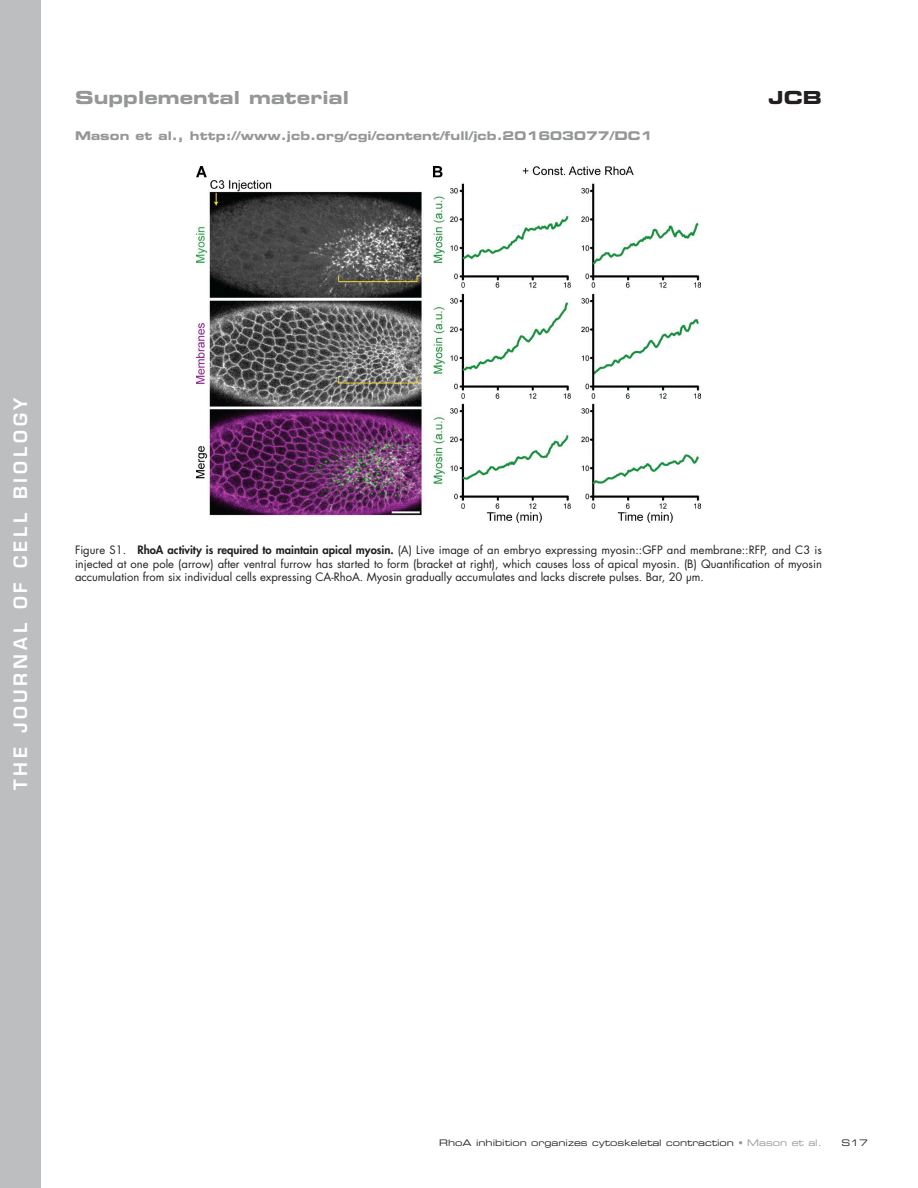
<style>
.page{position:relative;width:918px;height:1188px;background:#fff}
.page>*{position:absolute;margin:0;border:0;box-sizing:border-box;transform-origin:0 0}
.t1{font:600 18px "Eurostile LT Std";letter-spacing:.205em;color:#fff}
.t2{font:18px "Eurostile LT Std Bold Ex 2";letter-spacing:.005em;color:#949698}
.t3{font:18px "Eurostile LT Std Bold Ex 2";color:#231f20}
.t4{font:12px "Eurostile LT Std Bold Ex 2";letter-spacing:.005em;color:#949698}
.t5{font:11.25px/13.5px "Futura Std";color:#231f20;text-align:justify}
.t6{font:9px "Eurostile LT Std Ex 2";color:#231f20}
.s1{font-weight:800}
.s2{color:#949698}
</style>
<div class="page">
<div style="left:0;top:0;width:40px;height:1188px;background:#bcbec0"></div>
<img style="left:196px;top:166px;width:504px;height:357px">
<h1 class="t2" style="left:75px;top:85px;width:275px">Supplemental material</h1>
<p class="t4" style="left:75px;top:127px;width:579px">Mason et al., http://www.jcb.org/cgi/content/full/jcb.201603077/DC1</p>
<h1 class="t3" style="left:769px;top:84px;width:55px">JCB</h1>
<h1 class="t1" style="left:9px;top:790px;width:395px;rotate:-90deg">THE JOURNAL OF CELL BIOLOGY</h1>
<p class="t5" style="left:75px;top:544px;width:749px">Figure S1. <span class="s1">RhoA activity is required to maintain apical myosin.</span> (A) Live image of an embryo expressing myosin::GFP and membrane::RFP, and C3 is injected at one pole (arrow) after ventral furrow has started to form (bracket at right), which causes loss of apical myosin. (B) Quantification of myosin accumulation from six individual cells expressing CA-RhoA. Myosin gradually accumulates and lacks discrete pulses. Bar, 20 µm.</p>
<p class="t6" style="left:439px;top:1136px;width:384px">RhoA inhibition organizes cytoskeletal contraction <span class="s2">• Mason et al.</span></p>
<p class="t6" style="left:842px;top:1136px;width:28px">S17</p>
</div>
